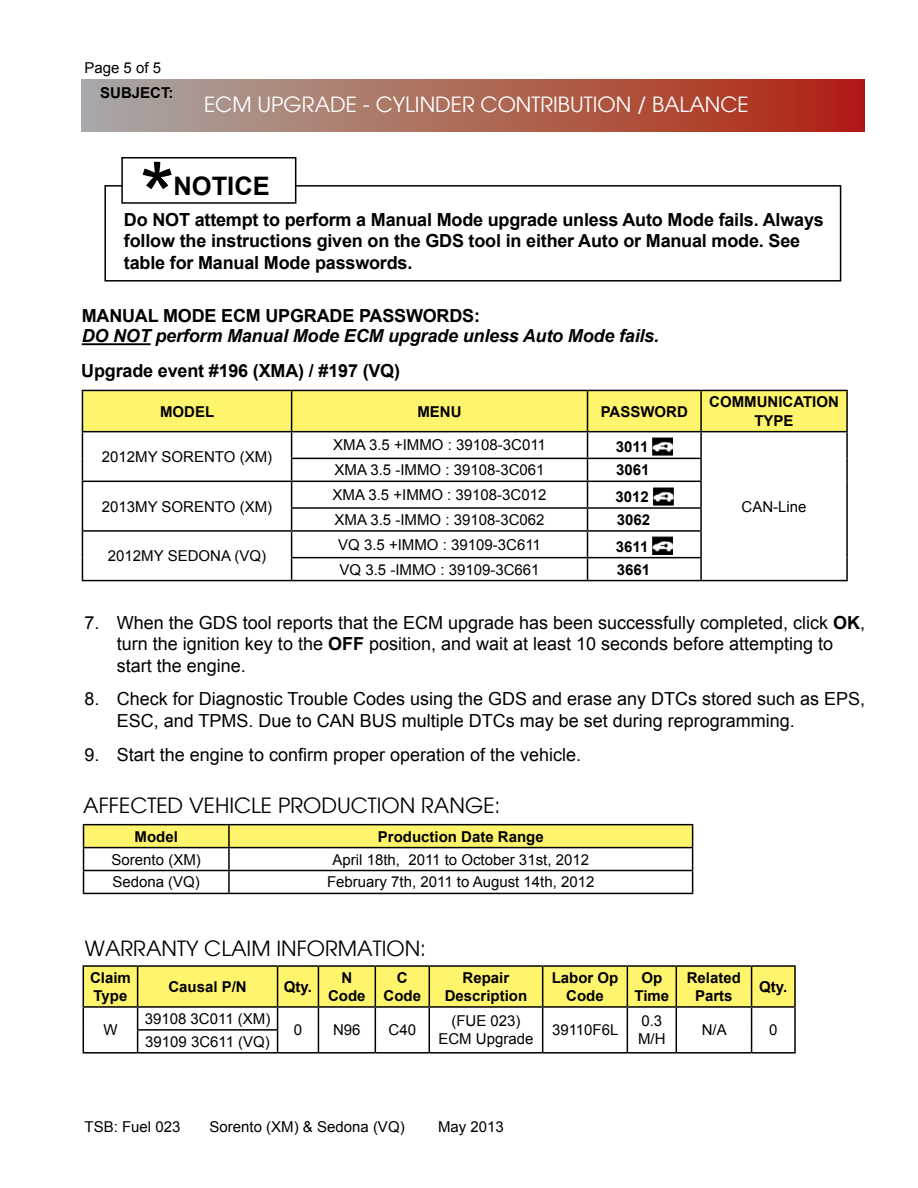
<style>
.page{position:relative;width:918px;height:1188px;background:#fff}
.page>*{position:absolute;margin:0;border:0;box-sizing:border-box;transform-origin:0 0}
.t1{font:90px "Arial";color:#000}
.t2{font:700 25.5px "Arial";color:#000}
.t3{font:21px "Avant Garde";color:#000}
.t4{font:21px "Avant Garde";color:#fff}
.t5{font:18px/21.6px "Arial";color:#000}
.t6{font:700 18px/21.6px "Arial";letter-spacing:-.01em;color:#000}
.t7{font:italic 700 18px "Arial";letter-spacing:-.01em;color:#000}
.t8{font:15px/18px "Arial";color:#000;text-align:center}
.t9{font:700 15px/18px "Arial";color:#000;text-align:center}
.s1{font-weight:700}
</style>
<div class="page">
<div style="left:82px;top:80px;width:783px;height:52px;background:linear-gradient(to right,#a9aca4,#b1240f)"></div>
<hr style="left:82px;top:343px;width:69px;height:2px;background:#000">
<hr style="left:83px;top:893px;width:146px;height:1px;background:#000">
<hr style="left:229px;top:893px;width:464px;height:1px;background:#000">
<hr style="left:83px;top:824px;width:146px;height:1px;background:#000">
<hr style="left:229px;top:824px;width:464px;height:1px;background:#000">
<svg style="left:83px;top:825px;width:610px;height:68px"></svg>
<hr style="left:229px;top:847px;width:464px;height:1px;background:#000">
<hr style="left:83px;top:965px;width:55px;height:2px;background:#000">
<hr style="left:138px;top:965px;width:140px;height:2px;background:#000">
<hr style="left:278px;top:965px;width:40px;height:2px;background:#000">
<hr style="left:318px;top:965px;width:57px;height:2px;background:#000">
<hr style="left:375px;top:965px;width:54px;height:2px;background:#000">
<hr style="left:429px;top:965px;width:114px;height:2px;background:#000">
<hr style="left:543px;top:965px;width:84px;height:2px;background:#000">
<hr style="left:627px;top:965px;width:49px;height:2px;background:#000">
<hr style="left:676px;top:965px;width:76px;height:2px;background:#000">
<hr style="left:752px;top:965px;width:44px;height:2px;background:#000">
<hr style="left:794px;top:967px;width:2px;height:39px;background:#000">
<hr style="left:752px;top:1006px;width:44px;height:2px;background:#000">
<hr style="left:794px;top:1008px;width:2px;height:22px;background:#000">
<svg style="left:83px;top:966px;width:712px;height:86px"></svg>
<hr style="left:794px;top:1030px;width:2px;height:22px;background:#000">
<hr style="left:83px;top:1052px;width:55px;height:2px;background:#000">
<hr style="left:138px;top:1052px;width:140px;height:2px;background:#000">
<hr style="left:278px;top:1052px;width:40px;height:2px;background:#000">
<hr style="left:318px;top:1052px;width:57px;height:2px;background:#000">
<hr style="left:375px;top:1052px;width:54px;height:2px;background:#000">
<hr style="left:429px;top:1052px;width:114px;height:2px;background:#000">
<hr style="left:543px;top:1052px;width:84px;height:2px;background:#000">
<hr style="left:627px;top:1052px;width:49px;height:2px;background:#000">
<hr style="left:676px;top:1052px;width:76px;height:2px;background:#000">
<hr style="left:752px;top:1052px;width:44px;height:2px;background:#000">
<hr style="left:846px;top:432px;width:2px;height:26px;background:#000">
<hr style="left:846px;top:458px;width:2px;height:23px;background:#000">
<hr style="left:846px;top:481px;width:2px;height:27px;background:#000">
<hr style="left:846px;top:508px;width:2px;height:23px;background:#000">
<hr style="left:846px;top:531px;width:2px;height:27px;background:#000">
<svg style="left:82px;top:391px;width:765px;height:189px"></svg>
<hr style="left:700px;top:558px;width:2px;height:22px;background:#000">
<hr style="left:846px;top:558px;width:2px;height:22px;background:#000">
<hr style="left:82px;top:580px;width:210px;height:1px;background:#000">
<hr style="left:292px;top:580px;width:296px;height:1px;background:#000">
<hr style="left:588px;top:580px;width:113px;height:1px;background:#000">
<hr style="left:701px;top:580px;width:147px;height:1px;background:#000">
<hr style="left:82px;top:390px;width:210px;height:1px;background:#000">
<hr style="left:82px;top:391px;width:1px;height:40px;background:#000">
<hr style="left:292px;top:390px;width:296px;height:1px;background:#000">
<hr style="left:291px;top:391px;width:1px;height:40px;background:#000">
<hr style="left:82px;top:431px;width:210px;height:1px;background:#000">
<hr style="left:292px;top:431px;width:296px;height:1px;background:#000">
<hr style="left:588px;top:390px;width:113px;height:1px;background:#000">
<hr style="left:587px;top:391px;width:1px;height:40px;background:#000">
<hr style="left:701px;top:390px;width:147px;height:1px;background:#000">
<hr style="left:700px;top:391px;width:2px;height:40px;background:#000">
<hr style="left:846px;top:391px;width:2px;height:40px;background:#000">
<hr style="left:588px;top:431px;width:113px;height:1px;background:#000">
<hr style="left:701px;top:431px;width:147px;height:1px;background:#000">
<img style="left:653px;top:438px;width:20px;height:17px">
<img style="left:653px;top:487px;width:20px;height:18px">
<img style="left:653px;top:537px;width:20px;height:18px">
<div style="left:104px;top:185px;width:737px;height:97px;border:2px solid #000"></div>
<div style="left:122px;top:158px;width:174px;height:45px;background:#fff"></div>
<div style="left:121px;top:157px;width:175px;height:47px;border:2px solid #000"></div>
<p class="t8" style="left:84px;top:59px;width:78px">Page 5 of 5</p>
<p class="t9" style="left:100px;top:84px;width:11px">subject</p>
<p class="t9" style="left:169px;top:84px;width:6px">:</p>
<h3 class="t4" style="left:204px;top:92px;width:546px">ECM UPGRADE - CYLIN DER CONTRIBUTION / BALANCE</h3>
<h1 class="t1" style="left:140px;top:137px;width:37px">*</h1>
<h2 class="t2" style="left:173px;top:169px;width:98px">NOTICE</h2>
<p class="t6" style="left:124px;top:209px;width:701px">Do NOT attempt to perform a Manual Mode upgrade unless Auto Mode fails. Always follow the instructions given on the GDS tool in either Auto or Manual mode. See table for Manual Mode passwords.</p>
<p class="t6" style="left:82px;top:306px;width:400px">MANUAL MODE ECM UPGRADE PASSWORDS:</p>
<p class="t7" style="left:82px;top:324px;width:579px">DO NOT perform Manual Mode ECM upgrade unless Auto Mode fails.</p>
<p class="t6" style="left:81px;top:360px;width:320px">Upgrade event #196 (XMA) / #197 (VQ)</p>
<p class="t9" style="left:160px;top:403px;width:56px">MODEL</p>
<p class="t9" style="left:417px;top:403px;width:46px">MENU</p>
<p class="t9" style="left:601px;top:403px;width:89px">PASSWORD</p>
<p class="t9" style="left:709px;top:393px;width:131px">COMMUNICATION<br>TYPE</p>
<p class="t8" style="left:102px;top:448px;width:82px">2012MY SORE</p>
<p class="t8" style="left:204px;top:448px;width:70px">NTO (XM)</p>
<p class="t8" style="left:333px;top:436px;width:87px">XMA 3.5 +IMMO</p>
<p class="t8" style="left:448px;top:436px;width:100px">: 39108-3C011</p>
<p class="t9" style="left:616px;top:439px;width:34px">3011</p>
<p class="t8" style="left:335px;top:461px;width:83px">XMA 3.5 -IMMO</p>
<p class="t8" style="left:445px;top:461px;width:101px">: 39108-3C061</p>
<p class="t9" style="left:616px;top:461px;width:35px">3061</p>
<p class="t8" style="left:102px;top:497px;width:82px">2013MY SORE</p>
<p class="t8" style="left:204px;top:497px;width:70px">NTO (XM)</p>
<p class="t8" style="left:108px;top:547px;width:81px">2012MY SEDO</p>
<p class="t8" style="left:210px;top:547px;width:57px">NA (VQ)</p>
<p class="t8" style="left:333px;top:486px;width:87px">XMA 3.5 +IMMO</p>
<p class="t8" style="left:447px;top:486px;width:101px">: 39108-3C012</p>
<p class="t9" style="left:615px;top:488px;width:35px">3012</p>
<p class="t8" style="left:335px;top:511px;width:83px">XMA 3.5 -IMMO</p>
<p class="t8" style="left:445px;top:511px;width:101px">: 39108-3C062</p>
<p class="t9" style="left:617px;top:511px;width:35px">3062</p>
<p class="t8" style="left:338px;top:536px;width:77px">VQ 3.5 +IMMO</p>
<p class="t8" style="left:443px;top:536px;width:100px">: 39109-3C611</p>
<p class="t9" style="left:616px;top:538px;width:34px">3611</p>
<p class="t8" style="left:340px;top:560px;width:73px">VQ 3.5 -IMMO</p>
<p class="t8" style="left:440px;top:560px;width:101px">: 39109-3C661</p>
<p class="t9" style="left:617px;top:561px;width:35px">3661</p>
<p class="t8" style="left:742px;top:497px;width:67px">CAN-Line</p>
<p class="t5" style="left:117px;top:612px;width:750px;text-indent:-32px">7. When the GDS tool reports that the ECM upgrade has been successfully completed, click <span class="s1">OK</span>, turn the ignition key to the <span class="s1">OFF</span> position, and wait at least 10 seconds before attempting to start the engine.</p>
<p class="t5" style="left:117px;top:688px;width:750px;text-indent:-32px">8. Check for Diagnostic Trouble Codes using the GDS and erase any DTCs stored such as EPS,<br>ESC, and TPMS. Due to CAN BUS multiple DTCs may be set during reprogramming.</p>
<p class="t5" style="left:85px;top:744px;width:498px">9. Start the engine to confirm proper operation of the vehicle.</p>
<h3 class="t3" style="left:83px;top:793px;width:419px">AFFECTED VEHICLE PRODUCTION RANGE:</h3>
<p class="t9" style="left:135px;top:828px;width:45px">Model</p>
<p class="t9" style="left:378px;top:828px;width:167px">Production Date Range</p>
<p class="t8" style="left:112px;top:850px;width:91px">Sorento (XM)</p>
<p class="t8" style="left:332px;top:850px;width:258px">April 18th, 2011 to October 31st, 2012</p>
<p class="t8" style="left:112px;top:873px;width:89px">Sedona (VQ)</p>
<p class="t8" style="left:327px;top:873px;width:269px">February 7th, 2011 to August 14th, 2012</p>
<h3 class="t3" style="left:85px;top:935px;width:343px">WARRANTY CLAIM INFORMATION:</h3>
<p class="t9" style="left:90px;top:969px;width:42px;text-align:left">Claim<br>Type</p>
<p class="t9" style="left:168px;top:978px;width:80px">Causal P/N</p>
<p class="t9" style="left:284px;top:978px;width:30px">Qty.</p>
<p class="t9" style="left:328px;top:969px;width:39px">N<br>Code</p>
<p class="t9" style="left:384px;top:969px;width:39px">C<br>Code</p>
<p class="t9" style="left:445px;top:969px;width:84px">Repair<br>Description</p>
<p class="t9" style="left:552px;top:969px;width:68px">Labor Op<br>Code</p>
<p class="t9" style="left:634px;top:969px;width:36px">Op<br>Time</p>
<p class="t9" style="left:687px;top:969px;width:56px">Related<br>Parts</p>
<p class="t9" style="left:759px;top:978px;width:30px">Qty.</p>
<p class="t8" style="left:103px;top:1021px;width:16px">W</p>
<p class="t8" style="left:145px;top:1010px;width:127px">39108 3C011 (XM)</p>
<p class="t8" style="left:294px;top:1021px;width:10px">0</p>
<p class="t8" style="left:333px;top:1021px;width:29px">N96</p>
<p class="t8" style="left:389px;top:1021px;width:29px">C40</p>
<p class="t8" style="left:438px;top:1012px;width:97px">(FUE 023)<br>ECM U pgrade</p>
<p class="t8" style="left:552px;top:1021px;width:66px">39110F6L</p>
<p class="t8" style="left:638px;top:1012px;width:29px;text-align:left">0.3<br>M/H</p>
<p class="t8" style="left:702px;top:1021px;width:27px">N/A</p>
<p class="t8" style="left:769px;top:1021px;width:10px">0</p>
<p class="t8" style="left:145px;top:1033px;width:126px">39109 3C611 (VQ)</p>
<p class="t8" style="left:85px;top:1118px;width:97px">TSB: Fuel 023</p>
<p class="t8" style="left:210px;top:1118px;width:197px">Sorento (XM) &amp; Sedona (VQ)</p>
<p class="t8" style="left:438px;top:1118px;width:67px">May 2013</p>
</div>
